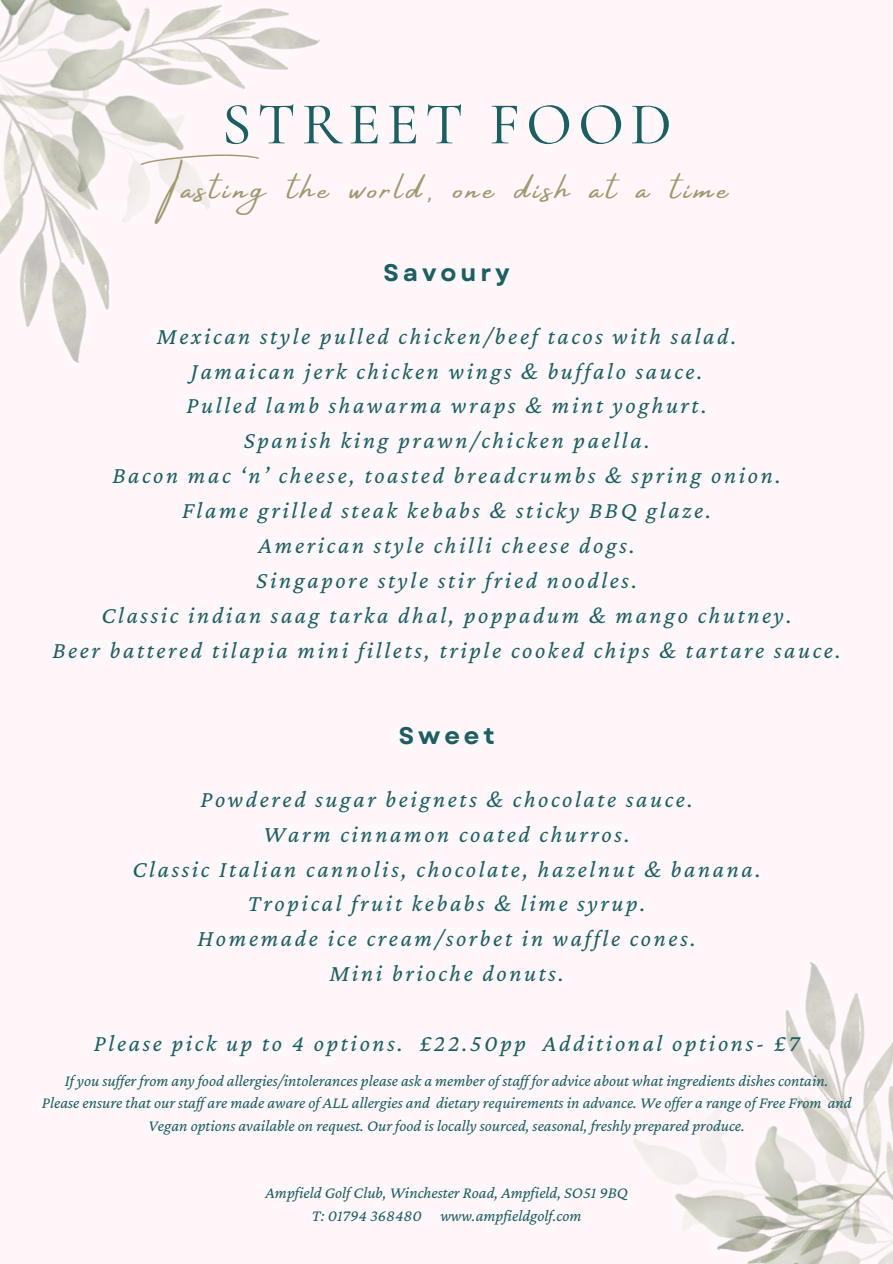
<style>
.page{position:relative;width:893px;height:1264px;background:#fff}
.page>*{position:absolute;margin:0;border:0;box-sizing:border-box;transform-origin:0 0}
.t1{font:500 60px "Cormorant Garamond";letter-spacing:.1em;color:#1d5e62}
.t2{font:36px "Amsterdam Four";letter-spacing:.11em;color:#a09a71}
.t3{font:italic 24px/34.8px "Crimson Pro";letter-spacing:.11em;color:#1d5e62;text-align:center}
.t4{font:700 24px "Garet";letter-spacing:.165em;color:#1d5e62}
.t5{font:italic 16.5px/22.5px "Crimson Pro";color:#1d5e62;text-align:center}
</style>
<div class="page">
<div style="left:0;top:0;width:892px;height:1263px;background:#fff7f9"></div>
<img style="left:238px;top:8px;width:82px;height:81px">
<img style="left:193px;top:17px;width:45px;height:192px">
<img style="left:0;top:125px;width:193px;height:238px">
<img style="left:0;top:0;width:234px;height:125px">
<img style="left:785px;top:962px;width:79px;height:57px">
<img style="left:633px;top:1019px;width:259px;height:202px">
<img style="left:685px;top:1163px;width:207px;height:100px">
<h2 class="t1" style="left:222px;top:88px;width:451px">STREET FOOD</h2>
<h4 class="t2" style="left:165px;top:169px;width:564px">Tasting the world, one dish at a time</h4>
<p class="t4" style="left:383px;top:255px;width:128px">Savoury</p>
<h1 class="t3" style="left:52px;top:318px;width:790px">Mexican style pulled chicken/beef tacos with salad.<br>Jamaican jerk chicken wings &amp; buffalo sauce.<br>Pulled lamb shawarma wraps &amp; mint yoghurt.<br>Spanish king prawn/chicken paella.<br>Bacon mac ‘n’ cheese, toasted breadcrumbs &amp; spring onion.<br>Flame grilled steak kebabs &amp; sticky BBQ glaze.<br>American style chilli cheese dogs.<br>Singapore style stir fried noodles.<br>Classic indian saag tarka dhal, poppadum &amp; mango chutney.<br>Beer battered tilapia mini fillets, triple cooked chips &amp; tartare sauce.</h1>
<p class="t4" style="left:399px;top:718px;width:97px">Sweet</p>
<p class="t3" style="left:132px;top:781px;width:630px">Powdered sugar beignets &amp; chocolate sauce.<br>Warm cinnamon coated churros.<br>Classic Italian cannolis, chocolate, hazelnut &amp; banana.<br>Tropical fruit kebabs &amp; lime syrup.<br>Homemade ice cream/sorbet in waffle cones.<br>Mini brioche donuts.</p>
<p class="t3" style="left:94px;top:1025px;width:707px">Please pick up to 4 options. £22.50pp Additional options- £7</p>
<h3 class="t5" style="left:65px;top:1068px;width:765px">If you suf er from any food allergies/intolerances please ask a member of staf for advice about what ingredients dishes contain.</h3>
<h4 class="t5" style="left:42px;top:1091px;width:811px">Please ensure that our staf are made aware of ALL allergies and dietary requirements in advance. We of er a range of Free From and<br>Vegan options available on request. Our food is locally sourced, seasonal, freshly prepared produce.</h4>
<h3 class="t5" style="left:265px;top:1181px;width:363px">Ampfield Golf Club, Winchester Road, Ampfield, SO51 9BQ</h3>
<h4 class="t5" style="left:312px;top:1203px;width:271px">T: 01794 368480 www.ampfieldgolf.com</h4>
</div>
